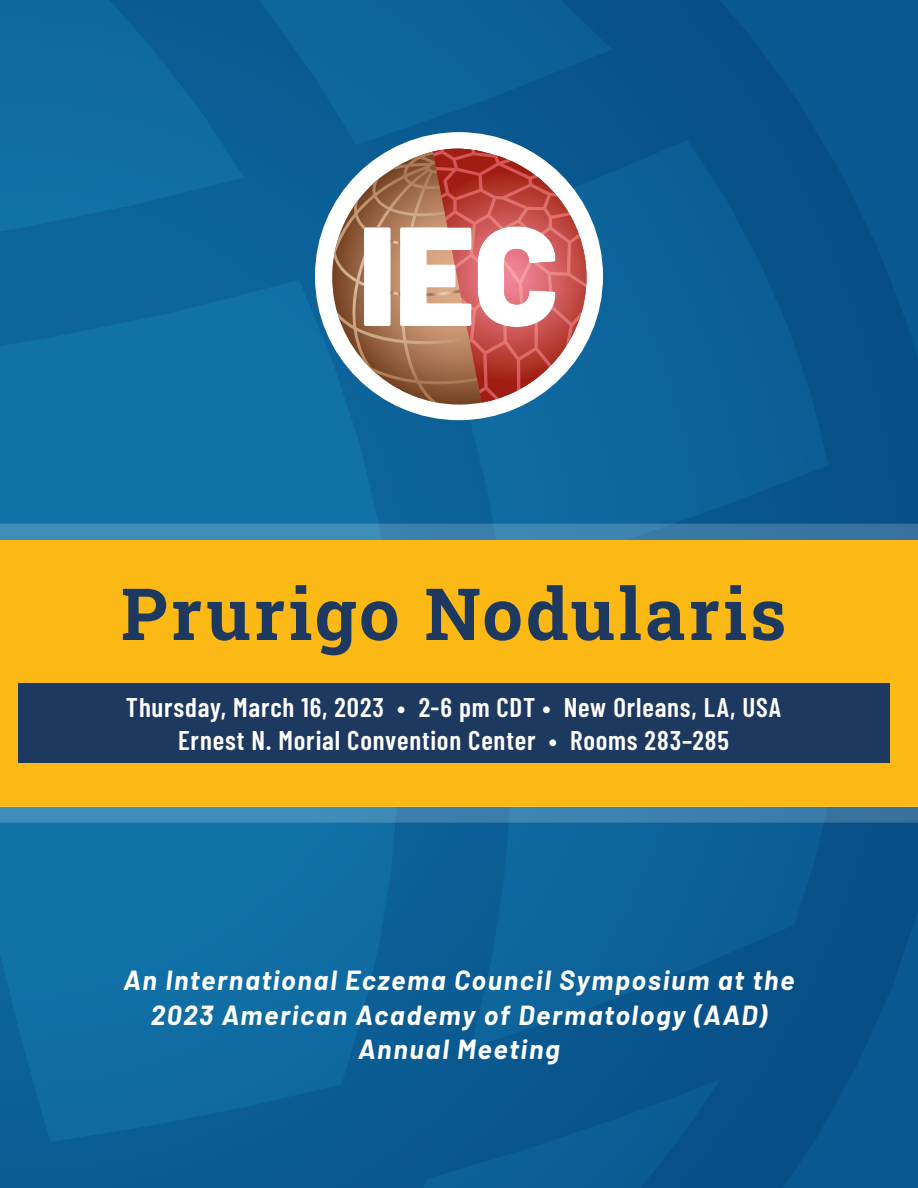
<style>
.page{position:relative;width:918px;height:1188px;background:#fff}
.page>*{position:absolute;margin:0;border:0;box-sizing:border-box;transform-origin:0 0}
.t1{font:700 72px "Roboto Slab";letter-spacing:.04em;color:#1d3960}
.A-head3{font:italic 700 27px/34.5px "Barlow";letter-spacing:.06em;color:#fff;text-align:center}
.t2{font:600 27px "Barlow Condensed";letter-spacing:.03em;color:#fff}
</style>
<div class="page">
<div style="left:0;top:0;width:918px;height:1188px;background:linear-gradient(to right,#1070a6,#08528b)"></div>
<svg style="left:0;top:522px;width:918px;height:302px"></svg>
<div style="left:18px;top:683px;width:871px;height:80px;background:#1d3960"></div>
<div style="left:315px;top:132px;width:288px;height:288px;background:#fff;border-radius:50%"></div>
<svg style="left:333px;top:149px;width:253px;height:254px"></svg>
<p class="t1" style="left:121px;top:565px;width:667px">Prurigo Nodularis</p>
<p class="t2" style="left:126px;top:688px;width:657px">Thursday, March 16, 2023 • 2-6 pm CDT • New Orleans, LA, USA</p>
<p class="t2" style="left:178px;top:721px;width:552px">Ernest N. Morial Convention Center • Rooms 283–285</p>
<p class="A-head3" style="left:124px;top:961px;width:672px">An International Eczema Council Symposium at the<br>2023 American Academy of Dermatology (AAD)<br>Annual Meeting</p>
</div>
